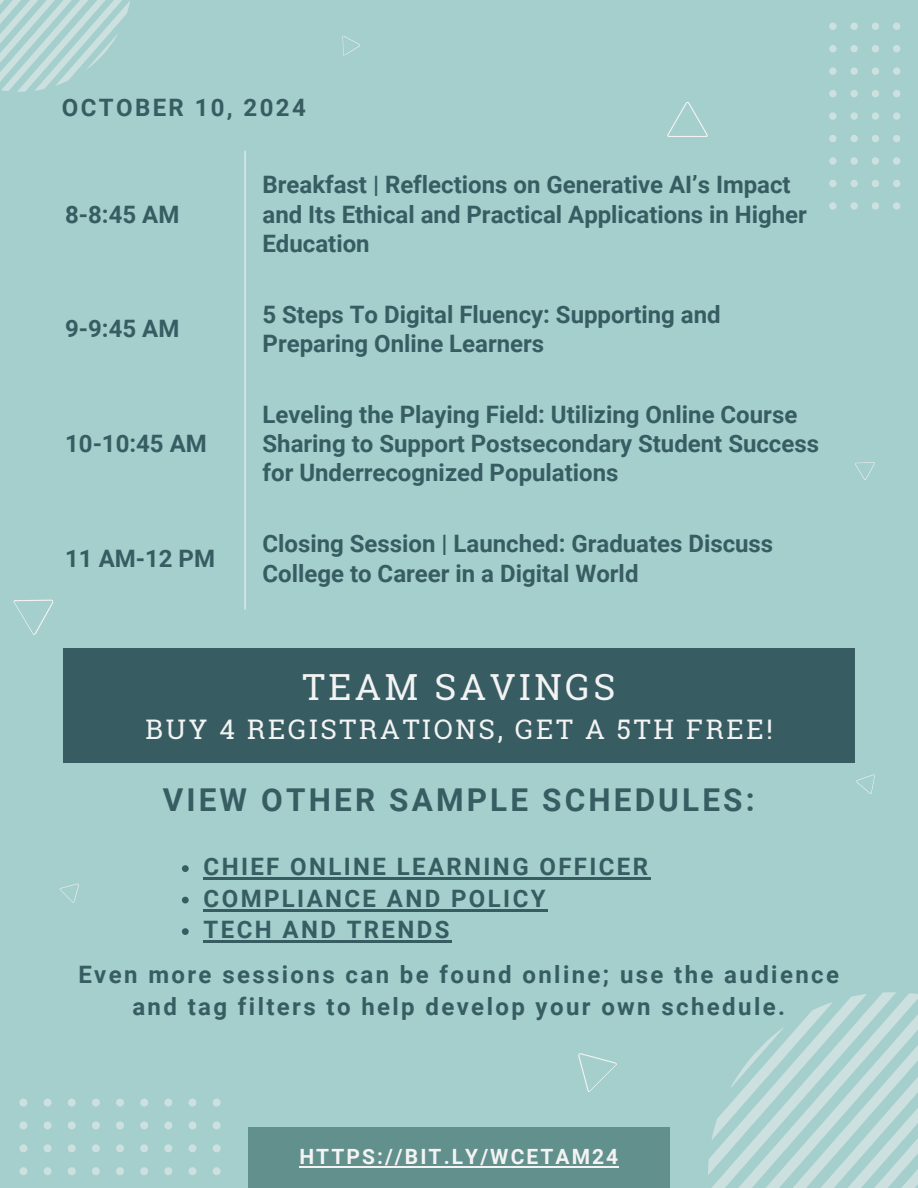
<style>
.page{position:relative;width:918px;height:1188px;background:#a4cfcc}
.page>*{position:absolute;margin:0;border:0;box-sizing:border-box;transform-origin:0 0}
.t1{font:36px "Roboto Slab";letter-spacing:.1em;color:#f3f3f3}
.t2{font:700 31.5px "Roboto";letter-spacing:.1em;color:#375d63}
.t3{font:27px "Roboto Slab";letter-spacing:.1em;color:#f3f3f3}
.t4{font:700 24px/29.2px "Roboto";color:#375d63}
.t5{font:700 24px/31.5px "Roboto";letter-spacing:.1em;color:#375d63;text-align:center}
.t6{font:700 21px "Roboto";letter-spacing:.1em;color:#f3f3f3}
</style>
<div class="page">
<svg style="left:0;top:0;width:130px;height:91px"></svg>
<svg style="left:708px;top:992px;width:210px;height:196px"></svg>
<svg style="left:893px;top:23px;width:7px;height:7px"></svg>
<svg style="left:893px;top:45px;width:7px;height:7px"></svg>
<svg style="left:893px;top:67px;width:7px;height:8px"></svg>
<svg style="left:893px;top:90px;width:7px;height:7px"></svg>
<svg style="left:893px;top:112px;width:8px;height:8px"></svg>
<svg style="left:893px;top:135px;width:8px;height:7px"></svg>
<svg style="left:893px;top:157px;width:8px;height:8px"></svg>
<svg style="left:893px;top:180px;width:8px;height:7px"></svg>
<svg style="left:893px;top:202px;width:7px;height:8px"></svg>
<svg style="left:872px;top:23px;width:7px;height:7px"></svg>
<svg style="left:872px;top:45px;width:7px;height:7px"></svg>
<svg style="left:872px;top:67px;width:7px;height:8px"></svg>
<svg style="left:872px;top:90px;width:7px;height:7px"></svg>
<svg style="left:872px;top:112px;width:7px;height:8px"></svg>
<svg style="left:872px;top:135px;width:7px;height:7px"></svg>
<svg style="left:872px;top:157px;width:7px;height:8px"></svg>
<svg style="left:872px;top:180px;width:7px;height:7px"></svg>
<svg style="left:872px;top:202px;width:7px;height:8px"></svg>
<svg style="left:850px;top:23px;width:8px;height:7px"></svg>
<svg style="left:850px;top:45px;width:8px;height:7px"></svg>
<svg style="left:850px;top:67px;width:8px;height:8px"></svg>
<svg style="left:850px;top:90px;width:8px;height:7px"></svg>
<svg style="left:850px;top:112px;width:8px;height:8px"></svg>
<svg style="left:850px;top:135px;width:8px;height:7px"></svg>
<svg style="left:850px;top:157px;width:8px;height:8px"></svg>
<svg style="left:850px;top:180px;width:8px;height:7px"></svg>
<svg style="left:850px;top:202px;width:8px;height:8px"></svg>
<svg style="left:829px;top:23px;width:8px;height:7px"></svg>
<svg style="left:829px;top:45px;width:8px;height:7px"></svg>
<svg style="left:829px;top:67px;width:8px;height:8px"></svg>
<svg style="left:829px;top:90px;width:8px;height:7px"></svg>
<svg style="left:829px;top:112px;width:8px;height:8px"></svg>
<svg style="left:829px;top:135px;width:8px;height:7px"></svg>
<svg style="left:829px;top:157px;width:8px;height:8px"></svg>
<svg style="left:829px;top:180px;width:8px;height:7px"></svg>
<svg style="left:829px;top:202px;width:8px;height:8px"></svg>
<svg style="left:19px;top:1099px;width:8px;height:8px"></svg>
<svg style="left:44px;top:1099px;width:8px;height:8px"></svg>
<svg style="left:68px;top:1099px;width:8px;height:8px"></svg>
<svg style="left:92px;top:1099px;width:8px;height:8px"></svg>
<svg style="left:116px;top:1098px;width:8px;height:9px"></svg>
<svg style="left:140px;top:1098px;width:8px;height:9px"></svg>
<svg style="left:164px;top:1098px;width:9px;height:9px"></svg>
<svg style="left:188px;top:1098px;width:9px;height:9px"></svg>
<svg style="left:213px;top:1099px;width:8px;height:8px"></svg>
<svg style="left:19px;top:1121px;width:8px;height:8px"></svg>
<svg style="left:44px;top:1121px;width:8px;height:8px"></svg>
<svg style="left:68px;top:1121px;width:8px;height:8px"></svg>
<svg style="left:92px;top:1121px;width:8px;height:8px"></svg>
<svg style="left:116px;top:1121px;width:8px;height:9px"></svg>
<svg style="left:140px;top:1121px;width:8px;height:9px"></svg>
<svg style="left:164px;top:1121px;width:9px;height:9px"></svg>
<svg style="left:188px;top:1121px;width:9px;height:9px"></svg>
<svg style="left:213px;top:1121px;width:8px;height:8px"></svg>
<svg style="left:19px;top:1144px;width:8px;height:8px"></svg>
<svg style="left:44px;top:1144px;width:8px;height:8px"></svg>
<svg style="left:68px;top:1144px;width:8px;height:8px"></svg>
<svg style="left:92px;top:1144px;width:8px;height:8px"></svg>
<svg style="left:116px;top:1144px;width:8px;height:9px"></svg>
<svg style="left:140px;top:1144px;width:8px;height:9px"></svg>
<svg style="left:164px;top:1144px;width:9px;height:9px"></svg>
<svg style="left:188px;top:1144px;width:9px;height:9px"></svg>
<svg style="left:213px;top:1144px;width:8px;height:8px"></svg>
<svg style="left:19px;top:1167px;width:8px;height:8px"></svg>
<svg style="left:44px;top:1167px;width:8px;height:8px"></svg>
<svg style="left:68px;top:1167px;width:8px;height:8px"></svg>
<svg style="left:92px;top:1167px;width:8px;height:8px"></svg>
<svg style="left:116px;top:1167px;width:8px;height:8px"></svg>
<svg style="left:140px;top:1167px;width:8px;height:8px"></svg>
<svg style="left:164px;top:1167px;width:9px;height:8px"></svg>
<svg style="left:188px;top:1167px;width:9px;height:8px"></svg>
<svg style="left:213px;top:1167px;width:8px;height:8px"></svg>
<svg style="left:667px;top:102px;width:41px;height:35px"></svg>
<svg style="left:59px;top:883px;width:20px;height:20px"></svg>
<svg style="left:578px;top:1053px;width:39px;height:39px"></svg>
<svg style="left:855px;top:462px;width:20px;height:18px"></svg>
<svg style="left:13px;top:599px;width:41px;height:36px"></svg>
<svg style="left:342px;top:36px;width:18px;height:20px"></svg>
<div style="left:248px;top:1128px;width:422px;height:60px;background:#61908d"></div>
<svg style="left:856px;top:774px;width:19px;height:20px"></svg>
<hr style="left:245px;top:151px;width:1px;height:459px;background:#f3f3f3">
<div style="left:64px;top:648px;width:790px;height:114px;background:#375d63"></div>
<svg style="left:182px;top:865px;width:7px;height:7px"></svg>
<hr style="left:204px;top:878px;width:447px;height:2px;background:#375d63">
<svg style="left:182px;top:897px;width:7px;height:6px"></svg>
<hr style="left:204px;top:909px;width:344px;height:2px;background:#375d63">
<svg style="left:182px;top:928px;width:7px;height:7px"></svg>
<hr style="left:204px;top:941px;width:248px;height:2px;background:#375d63">
<hr style="left:299px;top:1167px;width:320px;height:1px;background:#f3f3f3">
<p class="t5" style="left:62px;top:92px;width:246px">OCTOBER 10, 2024</p>
<p class="t4" style="left:65px;top:200px;width:116px">8-8:45 AM</p>
<p class="t4" style="left:65px;top:315px;width:116px">9-9:45 AM</p>
<p class="t4" style="left:65px;top:429px;width:143px">10-10:45 AM</p>
<p class="t4" style="left:65px;top:544px;width:151px">11 AM-12 PM</p>
<p class="t4" style="left:263px;top:171px;width:546px">Breakfast | Reflections on Generative AI’s Impact and Its Ethical and Practical Applications in Higher<br>Education</p>
<p class="t4" style="left:263px;top:300px;width:460px">5 Steps To Digital Fluency: Supporting and<br>Preparing Online Learners</p>
<p class="t4" style="left:263px;top:400px;width:558px">Leveling the Playing Field: Utilizing Online Course<br>Sharing to Support Postsecondary Student Success for Underrecognized Populations</p>
<p class="t4" style="left:263px;top:529px;width:512px">Closing Session | Launched: Graduates Discuss<br>College to Career in a Digital World</p>
<p class="t1" style="left:302px;top:662px;width:315px">TEAM SAVINGS</p>
<p class="t3" style="left:145px;top:711px;width:629px">BUY 4 REGISTRATIONS, GET A 5TH FREE!</p>
<p class="t2" style="left:163px;top:782px;width:593px">VIEW OTHER SAMPLE SCHEDULES:</p>
<p class="t5" style="left:204px;top:851px;width:446px;text-align:left">CHIEF ONLINE LEARNING OFFICER<br>COMPLIANCE AND POLICY<br>TECH AND TRENDS</p>
<p class="t5" style="left:78px;top:959px;width:762px">Even more sessions can be found online; use the audience and tag filters to help develop your own schedule.</p>
<p class="t6" style="left:299px;top:1144px;width:321px">HTTPS://BIT.LY/WCETAM24</p>
</div>
